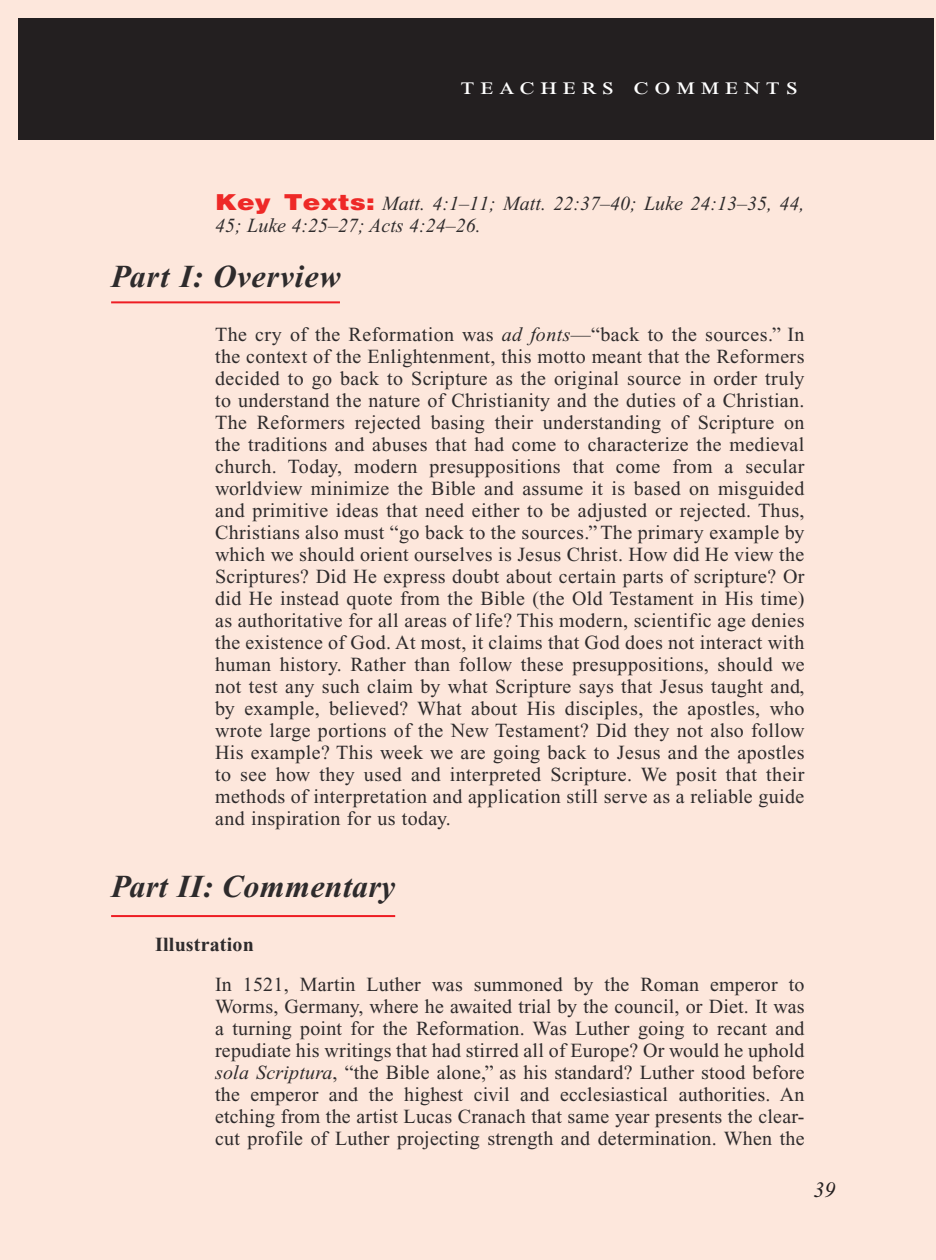
<style>
.page{position:relative;width:936px;height:1260px;background:#fde7dc}
.page>*{position:absolute;margin:0;border:0;box-sizing:border-box;transform-origin:0 0}
.t1{font:italic 700 32px "Times New Roman PS Std";letter-spacing:.01em;color:#2e2b2c}
.t2{font:24px "Times New Roman PS Std";letter-spacing:.2em;color:#fff;scale:1.2 1}
.t3{font:italic 22px "Times New Roman PS Std";color:#231f20}
.t4{font:20px/22px "Times New Roman PS Std";letter-spacing:.02em;color:#2e2b2c;text-align:justify}
.t5{font:italic 20px/22px "Times New Roman PS Std";color:#2e2b2c}
.t6{font:700 20px "Times New Roman PS Std";letter-spacing:.01em;color:#2e2b2c}
.s1{font-family:"Helvetica LT Std";font-weight:900;font-style:normal;font-size:22px;color:#ee2927}
.s2{font-style:italic}
</style>
<div class="page">
<hr style="left:111px;top:301px;width:229px;height:2px;background:#ee1d23">
<hr style="left:111px;top:915px;width:284px;height:2px;background:#ee1d23">
<div style="left:18px;top:18px;width:915px;height:122px;background:#231f20"></div>
<p class="t2" style="left:461px;top:73px;width:283px">teachers comments</p>
<p class="t5" style="left:215px;top:192px;width:591px"><span class="s1">Key Texts:</span> Matt. 4:1–11; Matt. 22:37–40; Luke 24:13–35, 44,<br>45; Luke 4:25–27; Acts 4:24–26.</p>
<h1 class="t1" style="left:111px;top:259px;width:231px">Part I: Overview</h1>
<p class="t4" style="left:215px;top:323px;width:591px">The cry of the Reformation was <span class="s2">ad fonts</span>—“back to the sources.” In the context of the Enlightenment, this motto meant that the Reformers decided to go back to Scripture as the original source in order truly to understand the nature of Christianity and the duties of a Christian.<br>The Reformers rejected basing their understanding of Scripture on the traditions and abuses that had come to characterize the medieval church. Today, modern presuppositions that come from a secular worldview minimize the Bible and assume it is based on misguided and primitive ideas that need either to be adjusted or rejected. Thus, Christians also must “go back to the sources.” The primary example by which we should orient ourselves is Jesus Christ. How did He view the Scriptures? Did He express doubt about certain parts of scripture? Or did He instead quote from the Bible (the Old Testament in His time) as authoritative for all areas of life? This modern, scientific age denies the existence of God. At most, it claims that God does not interact with human history. Rather than follow these presuppositions, should we not test any such claim by what Scripture says that Jesus taught and, by example, believed? What about His disciples, the apostles, who wrote large portions of the New Testament? Did they not also follow His example? This week we are going back to Jesus and the apostles to see how they used and interpreted Scripture. We posit that their methods of interpretation and application still serve as a reliable guide and inspiration for us today.</p>
<h1 class="t1" style="left:111px;top:869px;width:286px">Part II: Commentary</h1>
<p class="t6" style="left:155px;top:934px;width:100px">Illustration</p>
<p class="t4" style="left:215px;top:974px;width:591px">In 1521, Martin Luther was summoned by the Roman emperor to Worms, Germany, where he awaited trial by the council, or Diet. It was a turning point for the Reformation. Was Luther going to recant and repudiate his writings that had stirred all of Europe? Or would he uphold <span class="s2">sola Scriptura</span>, “the Bible alone,” as his standard? Luther stood before the emperor and the highest civil and ecclesiastical authorities. An etching from the artist Lucas Cranach that same year presents the clear&shy;cut profile of Luther projecting strength and determination. When the</p>
<p class="t3" style="left:813px;top:1178px;width:23px">39</p>
</div>
